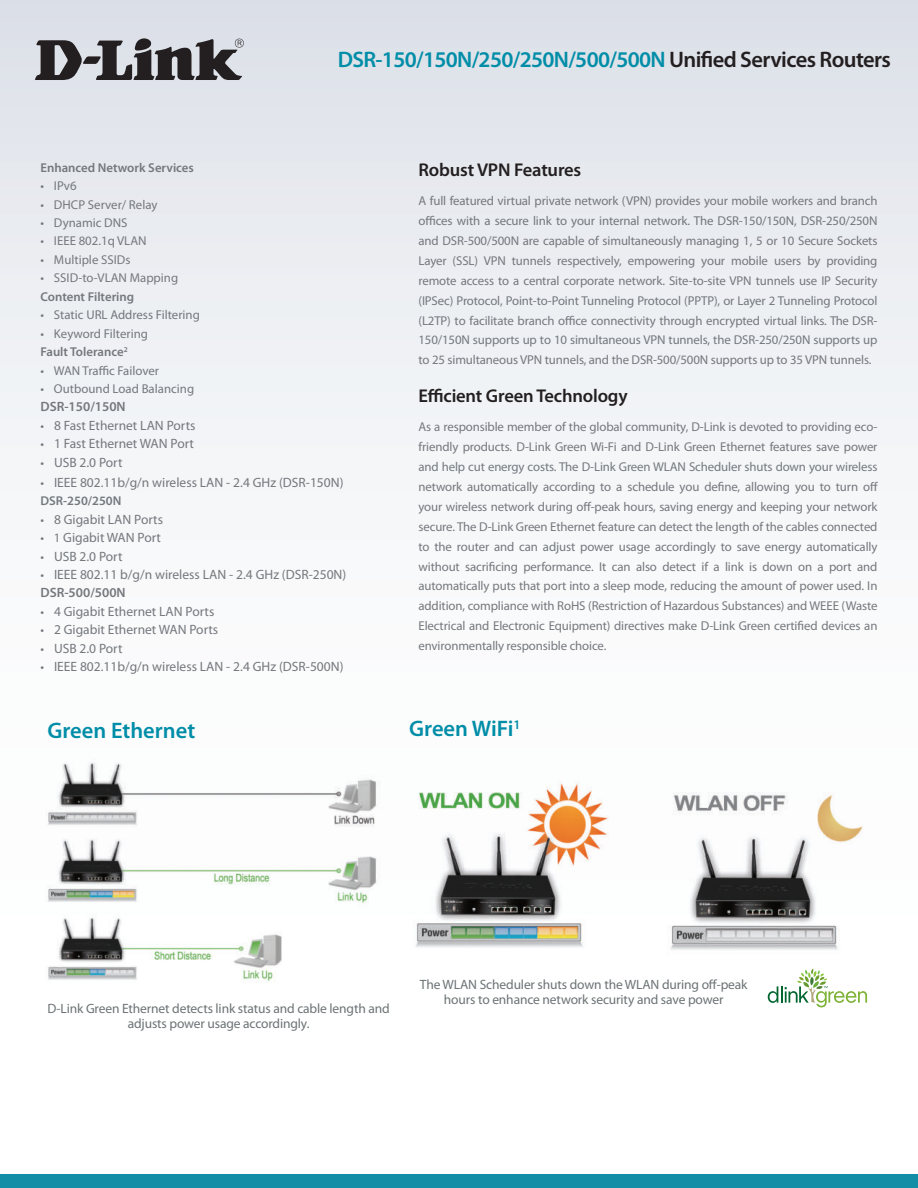
<style>
.page{position:relative;width:918px;height:1188px;background:#fff}
.page>*{position:absolute;margin:0;border:0;box-sizing:border-box;transform-origin:0 0}
.t1{font:600 22.5px "Myriad Pro";letter-spacing:-.025em;color:#008da8}
.t2{font:600 22.5px "Myriad Pro";color:#008da8}
.t3{font:600 18.6px "Myriad Pro";letter-spacing:-.01em;color:#231f20}
.t4{font:13.5px/18.5px "Myriad Pro";color:#74787d}
.t5{font:13.5px/15px "Myriad Pro";letter-spacing:-.01em;color:#6c7375;text-align:center}
.t6{font:600 13.5px "Myriad Pro";color:#74787d}
.t7{font:12.9px/20px "Myriad Pro";color:#74787d;text-align:justify}
.t8{font:600 12.9px "Myriad Pro";color:#74787d}
.s1{color:#231f20}
.s2{font-weight:600}
.s3{font-size:12.9px}
</style>
<div class="page">
<div style="left:0;top:0;width:918px;height:1110px;background:linear-gradient(to bottom,#e2e5eb,#fff)"></div>
<div style="left:0;top:1174px;width:918px;height:14px;background:#148da6"></div>
<svg style="left:35px;top:38px;width:209px;height:42px;background:#79797d"></svg>
<img style="left:409px;top:766px;width:469px;height:219px">
<img style="left:30px;top:754px;width:370px;height:310px">
<svg style="left:768px;top:968px;width:99px;height:39px"></svg>
<h1 class="t1" style="left:338px;top:46px;width:555px">DSR-150/150N/250/250N/500/500N <span class="s1">Unified Services Routers</span></h1>
<p class="t8" style="left:40px;top:159px;width:155px">Enhanced Network Services</p>
<p class="t7" style="left:40px;top:176px;width:38px">• IPv6</p>
<p class="t7" style="left:40px;top:194px;width:119px">• DHCP Server/ Relay</p>
<p class="t7" style="left:40px;top:212px;width:89px">• Dynamic DNS</p>
<p class="t7" style="left:40px;top:231px;width:108px">• IEEE 802.1q VLAN</p>
<p class="t7" style="left:40px;top:249px;width:91px">• Multiple SSIDs</p>
<p class="t7" style="left:40px;top:268px;width:139px">• SSID-to-VLAN Mapping</p>
<p class="t8" style="left:40px;top:288px;width:95px">Content Filtering</p>
<p class="t7" style="left:40px;top:305px;width:161px">• Static URL Address Filtering</p>
<p class="t7" style="left:40px;top:324px;width:109px;line-height:18.5px">• Keyword Filtering<br><span class="s2">Fault Tolerance</span><sup>2</sup></p>
<p class="t7" style="left:40px;top:360px;width:120px">• WAN Traffic Failover</p>
<p class="t7" style="left:40px;top:379px;width:155px">• Outbound Load Balancing</p>
<p class="t6" style="left:40px;top:398px;width:87px">DSR-150/150N</p>
<p class="t4" style="left:40px;top:416px;width:157px"><span class="s3">•</span> 8 Fast Ethernet LAN Ports</p>
<p class="t4" style="left:40px;top:434px;width:155px"><span class="s3">•</span> 1 Fast Ethernet WAN Port</p>
<p class="t4" style="left:40px;top:453px;width:84px"><span class="s3">•</span> USB 2.0 Port</p>
<p class="t4" style="left:40px;top:473px;width:305px"><span class="s3">•</span> IEEE 802.11b/g/n wireless LAN - 2.4 GHz (DSR-150N)</p>
<p class="t8" style="left:40px;top:493px;width:82px">DSR-250/250N</p>
<p class="t4" style="left:40px;top:510px;width:124px"><span class="s3">•</span> 8 Gigabit LAN Ports</p>
<p class="t4" style="left:40px;top:528px;width:122px"><span class="s3">• 1</span> Gigabit WAN Port</p>
<p class="t4" style="left:40px;top:547px;width:84px"><span class="s3">•</span> USB 2.0 Port</p>
<p class="t4" style="left:40px;top:565px;width:307px"><span class="s3">•</span> IEEE 802.11 b/g/n wireless LAN - 2.4 GHz (DSR-250N)<br><span class="s2">DSR-500/500N</span></p>
<p class="t4" style="left:40px;top:602px;width:175px"><span class="s3">•</span> 4 Gigabit Ethernet LAN Ports</p>
<p class="t4" style="left:40px;top:620px;width:179px"><span class="s3">•</span> 2 Gigabit Ethernet WAN Ports</p>
<p class="t4" style="left:40px;top:639px;width:84px"><span class="s3">•</span> USB 2.0 Port</p>
<p class="t4" style="left:40px;top:657px;width:305px"><span class="s3">•</span> IEEE 802.11b/g/n wireless LAN - 2.4 GHz (DSR-500N)</p>
<h2 class="t3" style="left:418px;top:158px;width:164px">Robust VPN Features</h2>
<p class="t7" style="left:418px;top:190px;width:461px">A full featured virtual private network (VPN) provides your mobile workers and branch offices with a secure link to your internal network. The DSR-150/150N, DSR-250/250N and DSR-500/500N are capable of simultaneously managing 1, 5 or 10 Secure Sockets Layer (SSL) VPN tunnels respectively, empowering your mobile users by providing remote access to a central corporate network. Site-to-site VPN tunnels use IP Security (IPSec) Protocol, Point-to-Point Tunneling Protocol (PPTP), or Layer 2 Tunneling Protocol (L2TP) to facilitate branch office connectivity through encrypted virtual links. The DSR-150/150N supports up to 10 simultaneous VPN tunnels, the DSR-250/250N supports up to 25 simultaneous VPN tunnels, and the DSR-500/500N supports up to 35 VPN tunnels.</p>
<h2 class="t3" style="left:418px;top:384px;width:211px">Efficient Green Technology</h2>
<p class="t7" style="left:418px;top:416px;width:461px">As a responsible member of the global community, D-Link is devoted to providing eco&shy;friendly products. D-Link Green Wi-Fi and D-Link Green Ethernet features save power and help cut energy costs. The D-Link Green WLAN Scheduler shuts down your wireless network automatically according to a schedule you define, allowing you to turn off your wireless network during off-peak hours, saving energy and keeping your network secure. The D-Link Green Ethernet feature can detect the length of the cables connected to the router and can adjust power usage accordingly to save energy automatically without sacrificing performance. It can also detect if a link is down on a port and automatically puts that port into a sleep mode, reducing the amount of power used. In addition, compliance with RoHS (Restriction of Hazardous Substances) and WEEE (Waste Electrical and Electronic Equipment) directives make D-Link Green certified devices an environmentally responsible choice.</p>
<h1 class="t2" style="left:47px;top:717px;width:149px">Green Ethernet</h1>
<h1 class="t2" style="left:409px;top:714px;width:113px">Green WiFi<sup>1</sup></h1>
<p class="t5" style="left:47px;top:1001px;width:344px">D-Link Green Ethernet detects link status and cable length and adjusts power usage accordingly.</p>
<p class="t5" style="left:420px;top:977px;width:329px">The WLAN Scheduler shuts down the WLAN during off-peak hours to enhance network security and save power</p>
</div>
